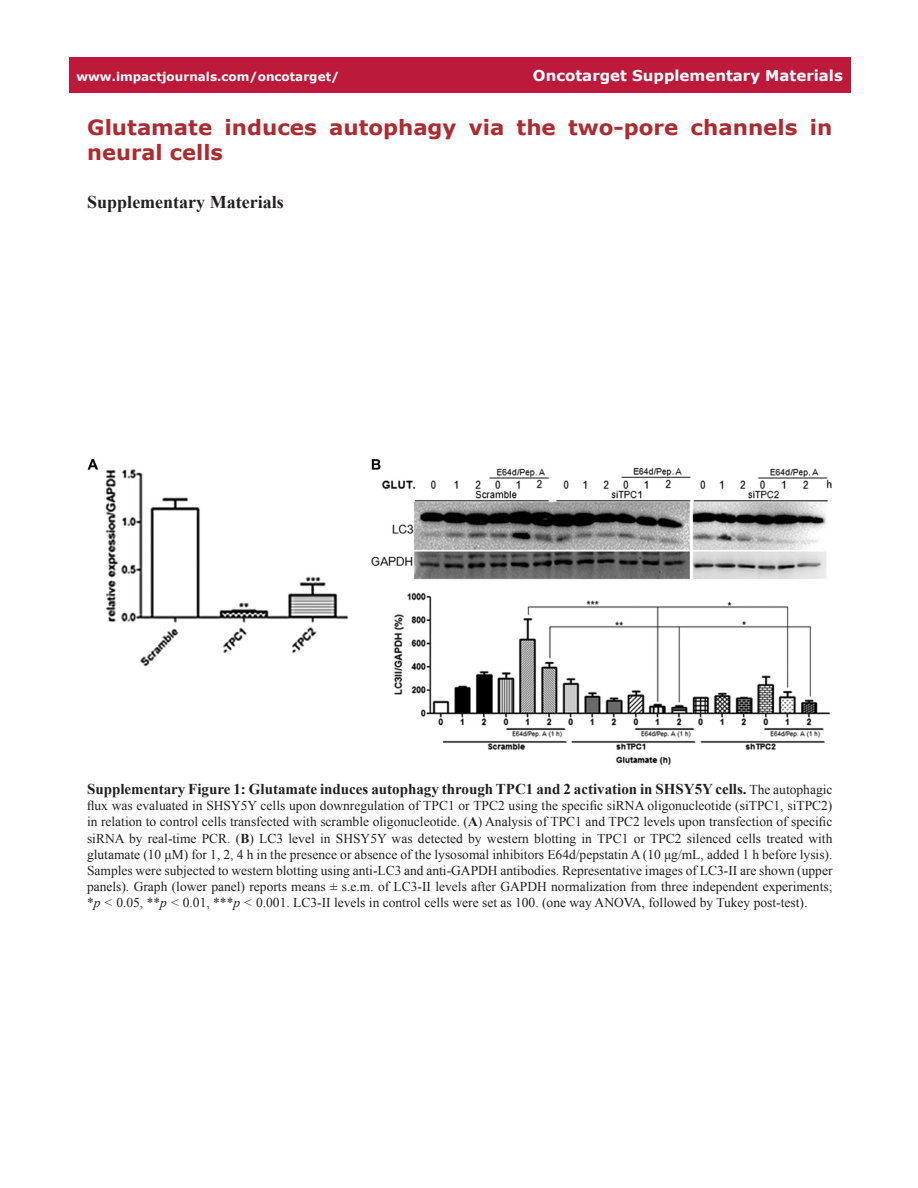
<style>
.page{position:relative;width:918px;height:1188px;background:#fff}
.page>*{position:absolute;margin:0;border:0;box-sizing:border-box;transform-origin:0 0}
.t1{font:700 21px/25.2px "Verdana";color:#ac2b31}
.t2{font:700 18px "Times New Roman";color:#231f20}
.FigureText{font:700 15px "Times New Roman";color:#221f22}
.t3{font:700 15px "Verdana";color:#fff}
.FigureText-2{font:13.5px/16.2px "Times New Roman";color:#221f22;text-align:justify}
.t4{font:700 12px "Verdana";color:#fff}
.s1{font-weight:400;font-size:13.5px}
.s2{font-weight:700}
.s3{font-style:italic}
</style>
<div class="page">
<div style="left:69px;top:57px;width:781px;height:36px;background:#bd1a3b"></div>
<img style="left:88px;top:459px;width:744px;height:306px">
<p class="t4" style="left:76px;top:68px;width:264px">www.impactjournals.com/oncotarget/</p>
<p class="t3" style="left:533px;top:65px;width:312px">Oncotarget Supplementary Materials</p>
<p class="t1" style="left:87px;top:114px;width:747px">Glutamate induces autophagy via the two-pore channels in neural cells</p>
<p class="t2" style="left:87px;top:189px;width:198px">Supplementary Materials</p>
<p class="FigureText" style="left:87px;top:779px;width:747px">Supplementary Figure 1: Glutamate induces autophagy through TPC1 and 2 activation in SHSY5Y cells. <span class="s1">The autophagic</span></p>
<p class="FigureText-2" style="left:87px;top:797px;width:747px">flux was evaluated in SHSY5Y cells upon downregulation of TPC1 or TPC2 using the specific siRNA oligonucleotide (siTPC1, siTPC2) in relation to control cells transfected with scramble oligonucleotide. (<span class="s2">A</span>) Analysis of TPC1 and TPC2 levels upon transfection of specific siRNA by real-time PCR. (<span class="s2">B</span>) LC3 level in SHSY5Y was detected by western blotting in TPC1 or TPC2 silenced cells treated with glutamate (10 μM) for 1, 2, 4 h in the presence or absence of the lysosomal inhibitors E64d/pepstatin A (10 μg/mL, added 1 h before lysis).<br>Samples were subjected to western blotting using anti-LC3 and anti-GAPDH antibodies. Representative images of LC3-II are shown (upper panels). Graph (lower panel) reports means ± s.e.m. of LC3-II levels after GAPDH normalization from three independent experiments; *<span class="s3">p ˂</span> 0.05, **<span class="s3">p ˂</span> 0.01, ***<span class="s3">p ˂</span> 0.001. LC3-II levels in control cells were set as 100. (one way ANOVA, followed by Tukey post-test).</p>
</div>
